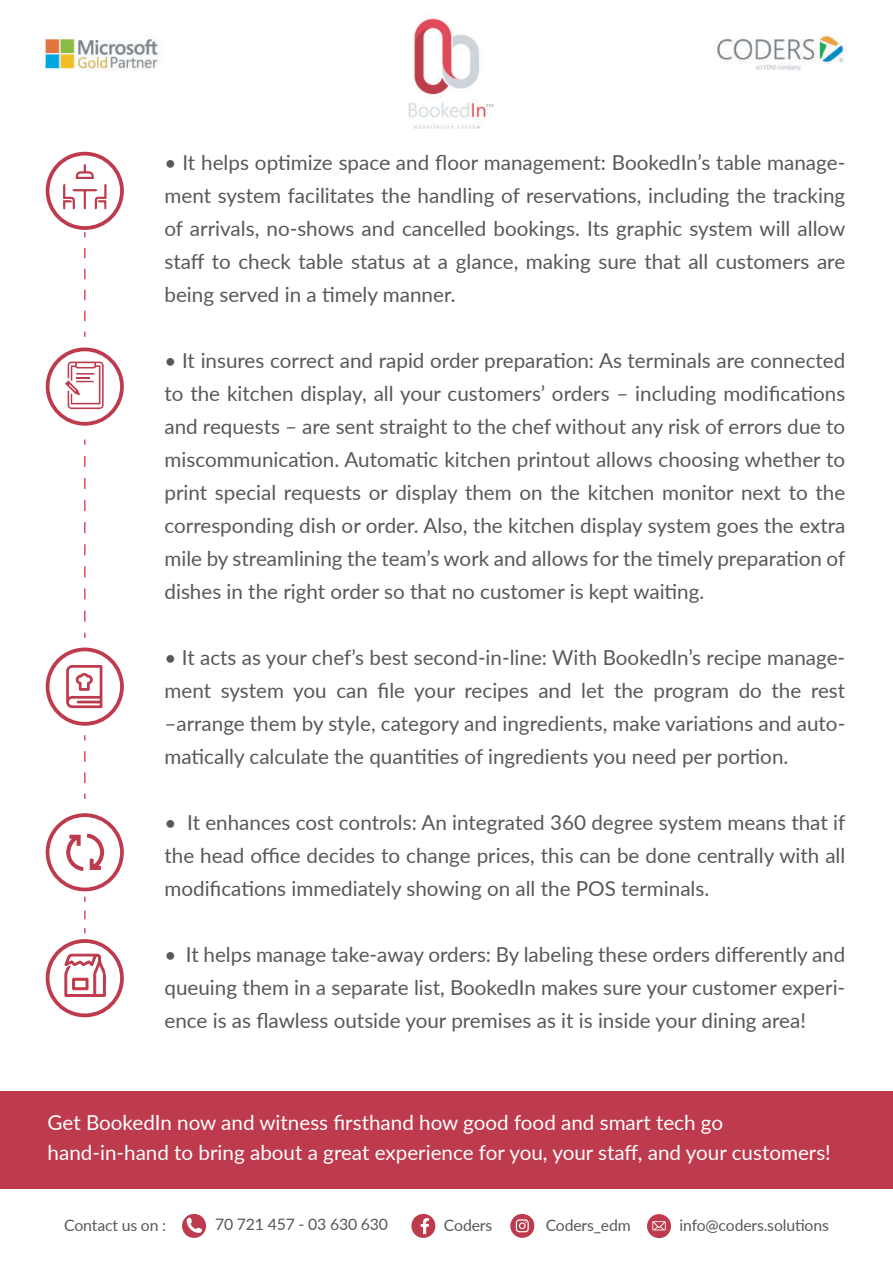
<style>
.page{position:relative;width:893px;height:1263px;background:#fff}
.page>*{position:absolute;margin:0;border:0;box-sizing:border-box;transform-origin:0 0}
.t1{font:20.55px/33px "Lato";color:#57585a;text-align:justify}
.t2{font:20.55px/30px "Lato";color:#fff}
.t3{font:15.75px "Lato";letter-spacing:-.01em;color:#57585a}
.t4{font:300 11.55px "Lato";color:#808285}
</style>
<div class="page">
<div style="left:0;top:1091px;width:893px;height:97px;background:#be3a4d"></div>
<img style="left:45px;top:37px;width:115px;height:33px">
<img style="left:716px;top:34px;width:129px;height:37px">
<svg style="left:84px;top:910px;width:2px;height:23px"></svg>
<svg style="left:84px;top:751px;width:2px;height:33px"></svg>
<svg style="left:84px;top:439px;width:2px;height:6px"></svg>
<svg style="left:84px;top:456px;width:2px;height:166px"></svg>
<svg style="left:84px;top:248px;width:2px;height:74px"></svg>
<svg style="left:46px;top:152px;width:78px;height:85px"></svg>
<svg style="left:46px;top:939px;width:78px;height:78px"></svg>
<svg style="left:46px;top:647px;width:78px;height:79px"></svg>
<svg style="left:46px;top:347px;width:78px;height:79px"></svg>
<svg style="left:46px;top:813px;width:78px;height:89px"></svg>
<svg style="left:411px;top:1214px;width:24px;height:24px"></svg>
<div style="left:647px;top:1214px;width:24px;height:24px;background:#be3a4d;border-radius:50%"></div>
<svg style="left:510px;top:1214px;width:24px;height:24px"></svg>
<svg style="left:182px;top:1214px;width:24px;height:24px"></svg>
<svg style="left:652px;top:1221px;width:14px;height:9px"></svg>
<img style="left:408px;top:18px;width:78px;height:111px">
<div style="left:477px;top:37px;width:7px;height:7px;background:#fff"></div>
<p class="t4" style="left:485px;top:99px;width:10px">™</p>
<p class="t1" style="left:164px;top:145px;width:682px">• It helps optimize space and floor management: BookedIn’s table manage&shy;ment system facilitates the handling of reservations, including the tracking of arrivals, no-shows and cancelled bookings. Its graphic system will allow staff to check table status at a glance, making sure that all customers are being served in a timely manner.</p>
<p class="t1" style="left:164px;top:343px;width:682px">• It insures correct and rapid order preparation: As terminals are connected to the kitchen display, all your customers’ orders – including modifications and requests – are sent straight to the chef without any risk of errors due to miscommunication. Automatic kitchen printout allows choosing whether to print special requests or display them on the kitchen monitor next to the corresponding dish or order. Also, the kitchen display system goes the extra mile by streamlining the team’s work and allows for the timely preparation of dishes in the right order so that no customer is kept waiting.</p>
<p class="t1" style="left:164px;top:640px;width:682px">• It acts as your chef’s best second-in-line: With BookedIn’s recipe manage&shy;ment system you can file your recipes and let the program do the rest –arrange them by style, category and ingredients, make variations and auto&shy;matically calculate the quantities of ingredients you need per portion.</p>
<p class="t1" style="left:164px;top:805px;width:682px">• It enhances cost controls: An integrated 360 degree system means that if the head office decides to change prices, this can be done centrally with all modifications immediately showing on all the POS terminals.</p>
<p class="t1" style="left:164px;top:937px;width:682px">• It helps manage take-away orders: By labeling these orders differently and queuing them in a separate list, BookedIn makes sure your customer experi&shy;ence is as flawless outside your premises as it is inside your dining area!</p>
<p class="t2" style="left:48px;top:1107px;width:785px">Get BookedIn now and witness firsthand how good food and smart tech go hand-in-hand to bring about a great experience for you, your staff, and your customers!</p>
<p class="t3" style="left:64px;top:1213px;width:103px">Contact us on :</p>
<p class="t3" style="left:215px;top:1213px;width:175px">70 721 457 - 03 630 630</p>
<p class="t3" style="left:444px;top:1214px;width:50px">Coders</p>
<p class="t3" style="left:546px;top:1214px;width:87px">Coders_edm</p>
<p class="t3" style="left:679px;top:1214px;width:151px">info@coders.solutions</p>
</div>
